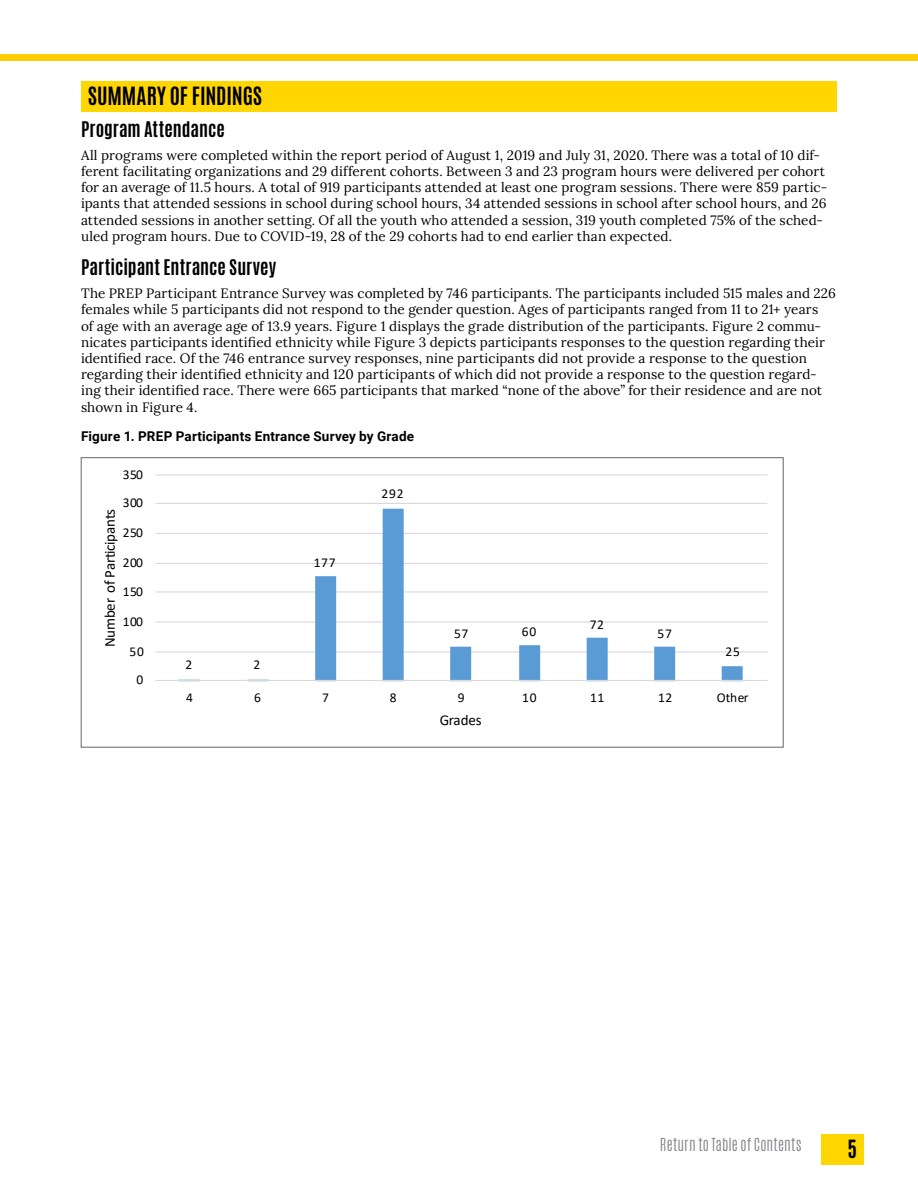
<style>
.page{position:relative;width:918px;height:1188px;background:#fff}
.page>*{position:absolute;margin:0;border:0;box-sizing:border-box;transform-origin:0 0}
.PPC_Chapter_Title__p{font:700 21px "Antonio";letter-spacing:-.005em;color:#000}
.PPC_Chapter_Subtitle{font:700 18px "Antonio";color:#000}
.t1{font:15px "Calibri";letter-spacing:-.025em;color:#000}
.t2{font:300 15px "Antonio";letter-spacing:.015em;color:#808387}
.PPC_Body_Text_-_form{font:13.5px/16.2px "Lora";letter-spacing:.005em;color:#000}
.t3{font:13.5px "Calibri";letter-spacing:.05em;color:#000}
.PPC_Figure_Title{font:700 13.5px "Roboto";letter-spacing:.015em;color:#000}
</style>
<div class="page">
<div style="left:0;top:54px;width:918px;height:7px;background:#fecd00"></div>
<div style="left:822px;top:1134px;width:42px;height:30px;background:#ffd600"></div>
<div style="left:81px;top:81px;width:756px;height:30px;background:#ffd600"></div>
<hr style="left:155px;top:651px;width:612px;height:2px;background:#d9d9d9">
<hr style="left:155px;top:621px;width:612px;height:2px;background:#d9d9d9">
<hr style="left:155px;top:591px;width:612px;height:2px;background:#d9d9d9">
<hr style="left:155px;top:563px;width:612px;height:1px;background:#d9d9d9">
<hr style="left:155px;top:533px;width:612px;height:1px;background:#d9d9d9">
<hr style="left:155px;top:503px;width:612px;height:1px;background:#d9d9d9">
<hr style="left:155px;top:474px;width:612px;height:2px;background:#d9d9d9">
<svg style="left:179px;top:509px;width:564px;height:171px"></svg>
<hr style="left:155px;top:680px;width:612px;height:1px;background:#d9d9d9">
<h1 class="PPC_Chapter_Title__p" style="left:88px;top:80px;width:176px">SUMMARY OF FINDINGS</h1>
<p class="PPC_Chapter_Subtitle" style="left:81px;top:116px;width:145px">Program Attendance</p>
<p class="PPC_Body_Text_-_form" style="left:81px;top:146px;width:748px">All programs were completed within the report period of August 1, 2019 and July 31, 2020. There was a total of 10 dif&shy;ferent facilitating organizations and 29 different cohorts. Between 3 and 23 program hours were delivered per cohort for an average of 11.5 hours. A total of 919 participants attended at least one program sessions. There were 859 partic&shy;ipants that attended sessions in school during school hours, 34 attended sessions in school after school hours, and 26 attended sessions in another setting. Of all the youth who attended a session, 319 youth completed 75% of the sched&shy;uled program hours. Due to COVID-19, 28 of the 29 cohorts had to end earlier than expected.</p>
<p class="PPC_Chapter_Subtitle" style="left:81px;top:254px;width:197px">Participant Entrance Survey</p>
<p class="PPC_Body_Text_-_form" style="left:81px;top:284px;width:757px">The PREP Participant Entrance Survey was completed by 746 participants. The participants included 515 males and 226 females while 5 participants did not respond to the gender question. Ages of participants ranged from 11 to 21+ years<br>of age with an average age of 13.9 years. Figure 1 displays the grade distribution of the participants. Figure 2 commu&shy;nicates participants identified ethnicity while Figure 3 depicts participants responses to the question regarding their identified race. Of the 746 entrance survey responses, nine participants did not provide a response to the question regarding their identified ethnicity and 120 participants of which did not provide a response to the question regard&shy;ing their identified race. There were 665 participants that marked “none of the above” for their residence and are not shown in Figure 4.</p>
<p class="PPC_Figure_Title" style="left:81px;top:427px;width:335px">Figure 1. PREP Participants Entrance Survey by Grade</p>
<p class="t3" style="left:123px;top:465px;width:22px">350</p>
<p class="t3" style="left:123px;top:493px;width:22px">300</p>
<p class="t1" style="left:100px;top:647px;width:139px;rotate:-90deg">Number of Participants</p>
<p class="t3" style="left:123px;top:523px;width:22px">250</p>
<p class="t3" style="left:123px;top:553px;width:22px">200</p>
<p class="t3" style="left:123px;top:582px;width:22px">150</p>
<p class="t3" style="left:123px;top:612px;width:22px">100</p>
<p class="t3" style="left:130px;top:642px;width:16px">50</p>
<p class="t3" style="left:136px;top:670px;width:8px">0</p>
<p class="t3" style="left:186px;top:655px;width:8px">2</p>
<p class="t3" style="left:253px;top:655px;width:8px">2</p>
<p class="t3" style="left:314px;top:553px;width:23px">177</p>
<p class="t3" style="left:382px;top:484px;width:23px">292</p>
<p class="t3" style="left:454px;top:624px;width:16px">57</p>
<p class="t3" style="left:522px;top:622px;width:16px">60</p>
<p class="t3" style="left:590px;top:615px;width:16px">72</p>
<p class="t3" style="left:658px;top:624px;width:16px">57</p>
<p class="t3" style="left:726px;top:642px;width:16px">25</p>
<p class="t3" style="left:186px;top:688px;width:8px">4</p>
<p class="t3" style="left:254px;top:688px;width:8px">6</p>
<p class="t3" style="left:322px;top:688px;width:8px">7</p>
<p class="t3" style="left:390px;top:688px;width:8px">8</p>
<p class="t3" style="left:458px;top:688px;width:8px">9</p>
<p class="t3" style="left:522px;top:688px;width:16px">10</p>
<p class="t3" style="left:590px;top:688px;width:16px">11</p>
<p class="t3" style="left:658px;top:688px;width:16px">12</p>
<p class="t3" style="left:717px;top:688px;width:33px">Other</p>
<p class="t1" style="left:440px;top:709px;width:43px">Grades</p>
<p class="t2" style="left:660px;top:1134px;width:143px">Return to Table of Contents</p>
<h1 class="PPC_Chapter_Title__p" style="left:847px;top:1133px;width:11px">5</h1>
</div>
